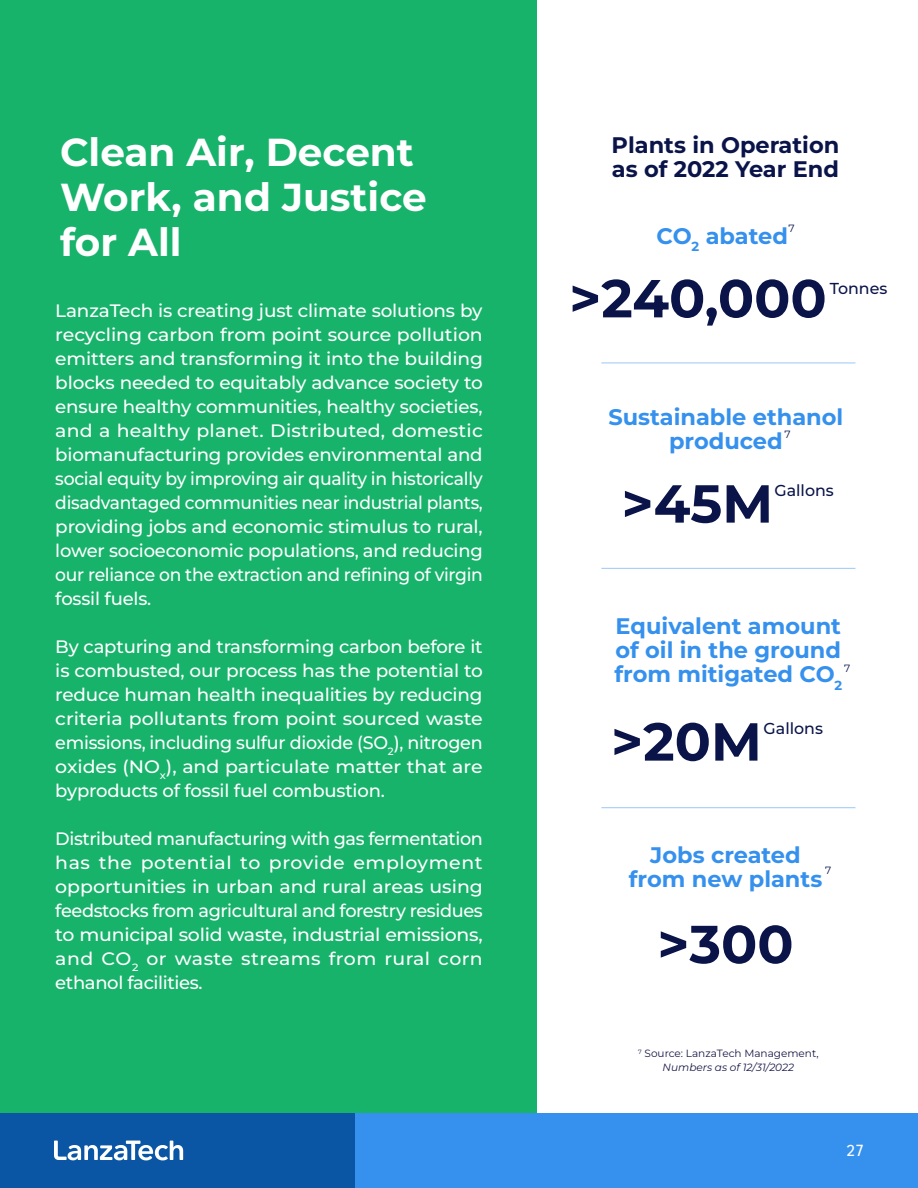
<style>
.page{position:relative;width:918px;height:1188px;background:#fff}
.page>*{position:absolute;margin:0;border:0;box-sizing:border-box;transform-origin:0 0}
.t1{font:700 53.4px "Montserrat";color:#0a1449}
.t2{font:700 39px/45px "Montserrat";color:#fff}
.t3{font:700 22.5px/24px "Montserrat";color:#3591ed;text-align:center}
.t4{font:700 22.5px/24px "Montserrat";color:#0a1449}
.t5{font:500 18px/24px "Montserrat";letter-spacing:-.01em;color:#fff;text-align:justify}
.t6{font:500 18px "Inconsolata";color:#fff}
.t7{font:500 15.9px "Montserrat";color:#0a1449}
.t8{font:10.5px/13.5px "Montserrat";color:#181848;text-align:center}
.t9{font:10.5px "Montserrat";color:#0a1449}
.s1{font-style:italic}
</style>
<div class="page">
<div style="left:0;top:0;width:536px;height:1119px;background:#17b36b"></div>
<hr style="left:601px;top:568px;width:254px;height:1px;background:#9ac8f6">
<hr style="left:601px;top:363px;width:254px;height:1px;background:#9ac8f6">
<hr style="left:601px;top:807px;width:254px;height:1px;background:#9ac8f6">
<div style="left:354px;top:1113px;width:564px;height:75px;background:#3591ed"></div>
<div style="left:0;top:1113px;width:354px;height:75px;background:#0b56a4"></div>
<svg style="left:54px;top:1141px;width:129px;height:19px"></svg>
<h2 class="t2" style="left:60px;top:128px;width:368px">Clean Air, Decent<br>Work, and Justice for All</h2>
<p class="t5" style="left:55px;top:299px;width:429px">LanzaTech is creating just climate solutions by recycling carbon from point source pollution emitters and transforming it into the building blocks needed to equitably advance society to ensure healthy communities, healthy societies, and a healthy planet. Distributed, domestic biomanufacturing provides environmental and social equity by improving air quality in historically disadvantaged communities near industrial plants, providing jobs and economic stimulus to rural, lower socioeconomic populations, and reducing our reliance on the extraction and refining of virgin fossil fuels.</p>
<p class="t5" style="left:55px;top:635px;width:429px">By capturing and transforming carbon before it is combusted, our process has the potential to reduce human health inequalities by reducing criteria pollutants from point sourced waste emissions, including sulfur dioxide (SO<sub>2</sub>), nitrogen oxides (NO<sub>x</sub>), and particulate matter that are byproducts of fossil fuel combustion.</p>
<p class="t5" style="left:55px;top:827px;width:429px">Distributed manufacturing with gas fermentation has the potential to provide employment opportunities in urban and rural areas using feedstocks from agricultural and forestry residues to municipal solid waste, industrial emissions, and CO<sub>2</sub> or waste streams from rural corn ethanol facilities.</p>
<p class="t4" style="left:612px;top:133px;width:229px">Plants in Operation as of 2022 Year End</p>
<p class="t9" style="left:788px;top:222px;width:8px">7</p>
<p class="t3" style="left:657px;top:223px;width:133px">CO<sub>2</sub> abated</p>
<h1 class="t1" style="left:569px;top:263px;width:259px">&gt;240,000</h1>
<p class="t7" style="left:830px;top:278px;width:59px">Tonnes</p>
<p class="t3" style="left:608px;top:405px;width:237px">Sustainable ethanol produced</p>
<h1 class="t1" style="left:622px;top:468px;width:153px">&gt;45M</h1>
<p class="t7" style="left:775px;top:480px;width:61px">Gallons</p>
<p class="t9" style="left:784px;top:427px;width:8px">7</p>
<p class="t3" style="left:614px;top:614px;width:229px;text-align:justify">Equivalent amount of oil in the ground from mitigated CO<sub>2</sub></p>
<p class="t9" style="left:844px;top:661px;width:8px">7</p>
<h1 class="t1" style="left:611px;top:706px;width:152px">&gt;20M</h1>
<p class="t7" style="left:764px;top:718px;width:61px">Gallons</p>
<p class="t3" style="left:629px;top:843px;width:195px">Jobs created from new plants</p>
<p class="t9" style="left:825px;top:864px;width:8px">7</p>
<h1 class="t1" style="left:657px;top:909px;width:138px">&gt;300</h1>
<p class="t8" style="left:638px;top:1046px;width:182px"><sup>7</sup> Source: LanzaTech Management,<br><span class="s1">Numbers as of 12/31/2022</span></p>
<p class="t6" style="left:846px;top:1138px;width:19px">27</p>
</div>
